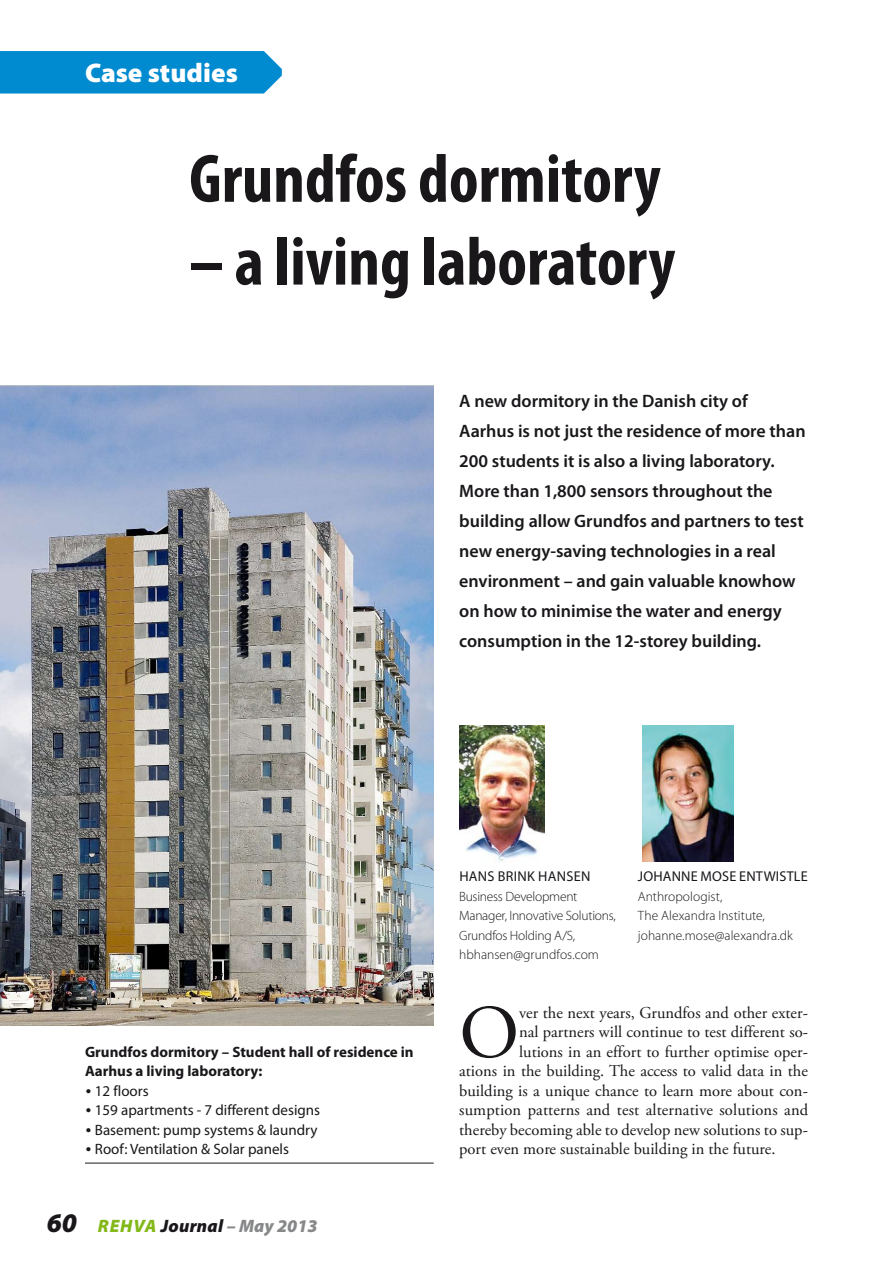
<style>
.page{position:relative;width:893px;height:1263px;background:#fff}
.page>*{position:absolute;margin:0;border:0;box-sizing:border-box;transform-origin:0 0}
.t1{font:75.3px "Adobe Garamond Pro";color:#1a171b}
.t2{font:700 condensed 69px "Myriad Pro";color:#1a171b}
.t3{font:900 27px "Myriad Pro";color:#fff}
.t4{font:600 18px/30px "Myriad Pro";color:#1a171b}
.t5{font:italic 900 18px "Myriad Pro";letter-spacing:.015em;color:#878889}
.t6{font:16.5px "Adobe Garamond Pro";color:#1a171b}
.t7{font:15px "Myriad Pro";color:#1a171b}
.t8{font:700 15px/19.5px "Myriad Pro";color:#1a171b}
.t9{font:14.25px "Myriad Pro";letter-spacing:.02em;color:#1a171b}
.t10{font:300 13.5px/19.5px "Myriad Pro";letter-spacing:-.005em;color:#1a171b}
.s1{font-family:"Adobe Garamond Pro"}
.s2{font-size:27px;color:#1a171b}
.s3{color:#83b819}
.s4{color:#1a171b}
</style>
<div class="page">
<img style="left:0;top:385px;width:434px;height:640px">
<hr style="left:85px;top:1163px;width:349px;height:1px;background:#1a171b">
<img style="left:459px;top:725px;width:85px;height:136px">
<img style="left:643px;top:725px;width:91px;height:137px">
<div style="left:0;top:51px;width:282px;height:43px;background:#008bd0"></div>
<h3 class="t3" style="left:85px;top:54px;width:154px">Case studies</h3>
<h2 class="t2" style="left:189px;top:136px;width:473px">Grundfos dormitory</h2>
<h2 class="t2" style="left:189px;top:218px;width:488px">– a living laboratory</h2>
<p class="t4" style="left:459px;top:386px;width:348px">A new dormitory in the Danish city of Aarhus is not just the residence of more than 200 students it is also a living laboratory.<br>More than 1,800 sensors throughout the building allow Grundfos and partners to test new energy-saving technologies in a real environment – and gain valuable knowhow on how to minimise the water and energy consumption in the 12-storey building.</p>
<p class="t8" style="left:85px;top:1041px;width:330px">Grundfos dormitory – Student hall of residence in<br>Aarhus a living laboratory:</p>
<p class="t7" style="left:85px;top:1081px;width:65px"><span class="s1">•</span> 12 floors</p>
<p class="t7" style="left:85px;top:1101px;width:237px"><span class="s1">•</span> 159 apartments - 7 different designs</p>
<p class="t7" style="left:85px;top:1120px;width:234px"><span class="s1">•</span> Basement: pump systems &amp; laundry</p>
<p class="t7" style="left:85px;top:1140px;width:206px"><span class="s1">•</span> Roof: Ventilation &amp; Solar panels</p>
<p class="t5" style="left:47px;top:1214px;width:272px"><span class="s2">60</span> <span class="s3">REHVA</span> <span class="s4">Journal</span> – May 2013</p>
<p class="t9" style="left:459px;top:868px;width:133px">Hans Brink Hansen</p>
<p class="t10" style="left:459px;top:886px;width:158px">Business Development<br>Manager, Innovative Solutions,<br>Grundfos Holding A/S, hbhansen@grundfos.com</p>
<p class="t9" style="left:638px;top:868px;width:171px">Johanne Mose Entwistle</p>
<p class="t10" style="left:638px;top:886px;width:156px">Anthropologist,<br>The Alexandra Institute, johanne.mose@alexandra.dk</p>
<h1 class="t1" style="left:459px;top:988px;width:61px">O</h1>
<p class="t6" style="left:519px;top:1003px;width:290px">ver the next years, Grundfos and other exter-</p>
<p class="t6" style="left:519px;top:1022px;width:290px">nal partners will continue to test different so-</p>
<p class="t6" style="left:519px;top:1042px;width:290px">lutions in an effort to further optimise oper-</p>
<p class="t6" style="left:459px;top:1061px;width:350px">ations in the building. The access to valid data in the</p>
<p class="t6" style="left:459px;top:1081px;width:350px">building is a unique chance to learn more about con-</p>
<p class="t6" style="left:459px;top:1100px;width:350px">sumption patterns and test alternative solutions and</p>
<p class="t6" style="left:459px;top:1120px;width:350px">thereby becoming able to develop new solutions to sup-</p>
<p class="t6" style="left:459px;top:1139px;width:318px">port even more sustainable building in the future.</p>
</div>
